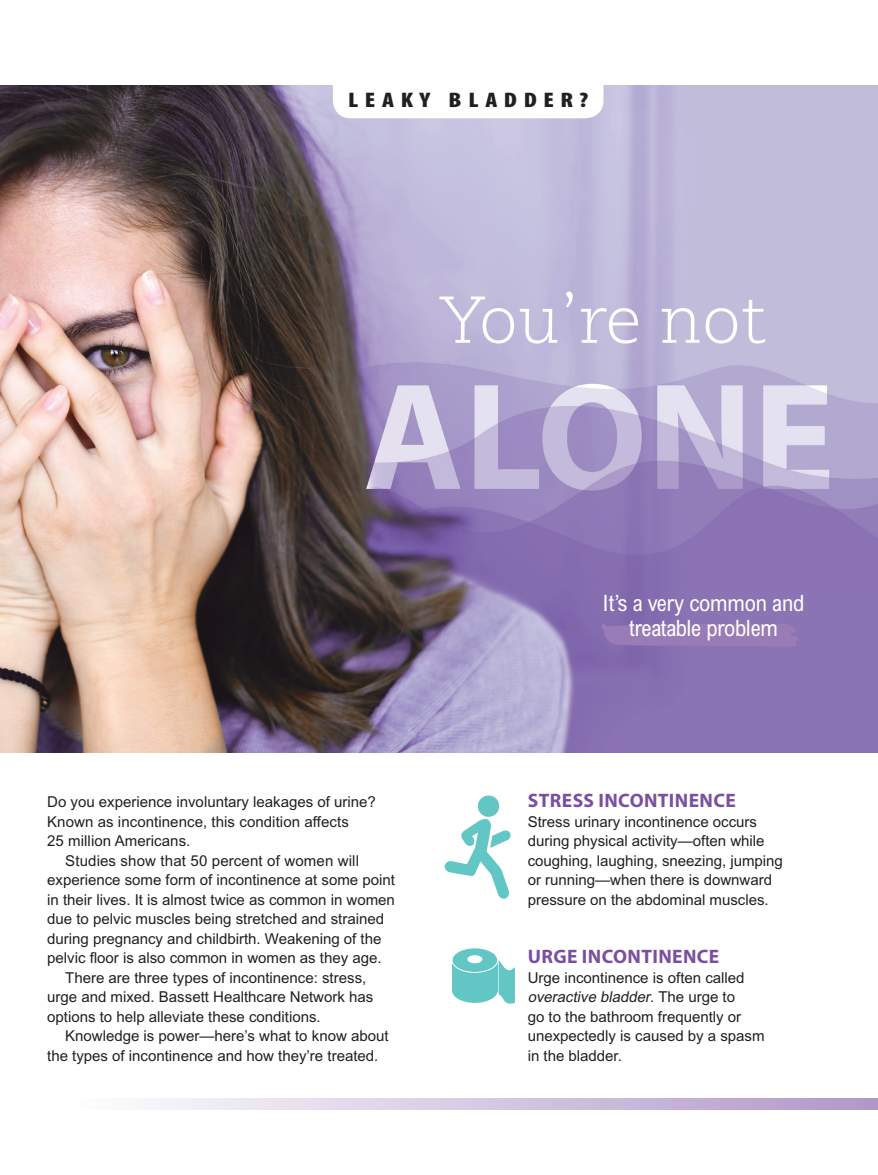
<style>
.page{position:relative;width:878px;height:1175px;background:#fff}
.page>*{position:absolute;margin:0;border:0;box-sizing:border-box;transform-origin:0 0}
._1_Head_feature{font:300 66px "Caecilia LT Pro 45";color:#fff}
._1_Subhead{font:condensed 22.5px/25.5px "Arial MT Std";letter-spacing:-.01em;color:#fff;text-align:center}
._1_Kicker{font:900 condensed 21.15px "Myriad Pro";letter-spacing:.26em;color:#231f20;scale:1.21 1}
._1_Body_breaker{font:700 19.5px "Myriad Pro";letter-spacing:.02em;color:#7b4fa0}
._1_BODY{font:15px/19.5px "Arial MT Std";color:#231f20}
._1_Body_no_indent{font:15px/19.5px "Arial MT Std";color:#231f20}
.s1{font-style:italic}
</style>
<div class="page">
<hr style="left:877px;top:84px;width:1px;height:668px;background:#b099c8">
<img style="left:0;top:85px;width:878px;height:667px">
<div style="left:333px;top:66px;width:270px;height:52px;background:#fff;border-radius:18px"></div>
<svg style="left:601px;top:623px;width:197px;height:23px"></svg>
<div style="left:478px;top:795px;width:21px;height:21px;background:#62c6c4;border-radius:50%"></div>
<svg style="left:444px;top:819px;width:67px;height:80px"></svg>
<div style="left:452px;top:978px;width:45px;height:24px;background:#62c6c4;border-radius:50%"></div>
<div style="left:451px;top:960px;width:46px;height:31px;background:#62c6c4"></div>
<svg style="left:498px;top:959px;width:17px;height:45px"></svg>
<div style="left:452px;top:947px;width:45px;height:25px;background:#62c6c4;border-radius:50%"></div>
<div style="left:451px;top:947px;width:47px;height:25px;border:1px solid #fff;border-radius:50%"></div>
<div style="left:467px;top:955px;width:15px;height:8px;background:#fff;border-radius:50%"></div>
<svg style="left:147px;top:1098px;width:731px;height:12px"></svg>
<p class="_1_Kicker" style="left:348px;top:87px;width:200px">LEAKY BLADDER?</p>
<p class="_1_Head_feature" style="left:439px;top:277px;width:328px">You’re not</p>
<p class="_1_Body_no_indent" style="left:47px;top:792px;width:330px">Do you experience involuntary leakages of urine?<br>Known as incontinence, this condition affects<br>25 million Americans.</p>
<p class="_1_BODY" style="left:47px;top:850px;width:349px;text-indent:18px">Studies show that 50 percent of women will experience some form of incontinence at some point in their lives. It is almost twice as common in women due to pelvic muscles being stretched and strained during pregnancy and childbirth. Weakening of the pelvic floor is also common in women as they age.</p>
<p class="_1_BODY" style="left:47px;top:967px;width:327px;text-indent:18px">There are three types of incontinence: stress, urge and mixed. Bassett Healthcare Network has options to help alleviate these conditions.</p>
<p class="_1_BODY" style="left:47px;top:1026px;width:343px;text-indent:18px">Knowledge is power—here’s what to know about the types of incontinence and how they’re treated.</p>
<p class="_1_Subhead" style="left:602px;top:590px;width:203px">It’s a very common and treatable problem</p>
<p class="_1_Body_breaker" style="left:528px;top:788px;width:209px">STRESS INCONTINENCE</p>
<p class="_1_Body_no_indent" style="left:527px;top:811px;width:257px">Stress urinary incontinence occurs during physical activity—often while coughing, laughing, sneezing, jumping or running—when there is downward pressure on the abdominal muscles.</p>
<p class="_1_Body_breaker" style="left:528px;top:944px;width:193px">URGE INCONTINENCE</p>
<p class="_1_Body_no_indent" style="left:527px;top:967px;width:238px">Urge incontinence is often called <span class="s1">overactive bladder</span>. T h e u r g e t o<br>go to the bathroom frequently or unexpectedly is caused by a spasm in the bladder.</p>
</div>
